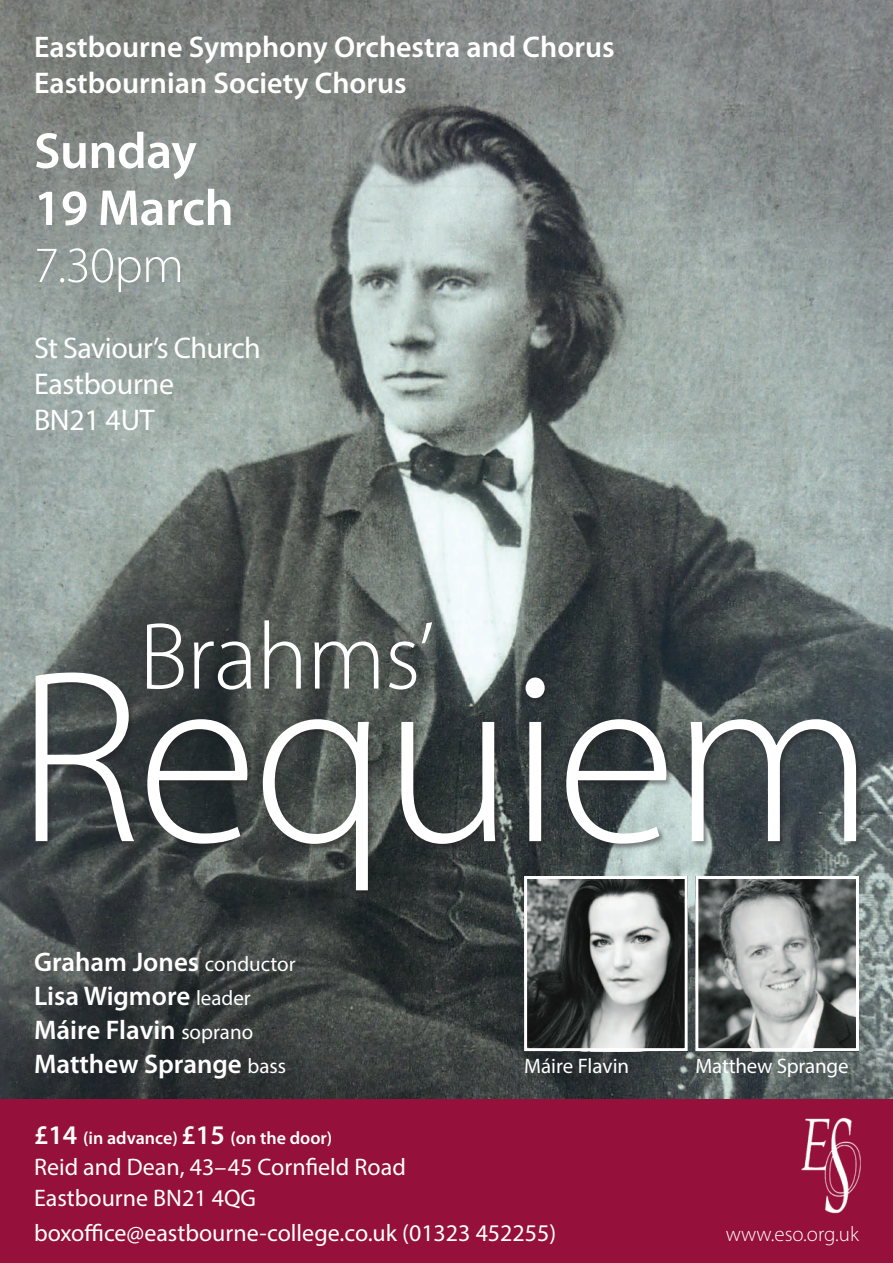
<style>
.page{position:relative;width:893px;height:1263px;background:#fff}
.page>*{position:absolute;margin:0;border:0;box-sizing:border-box;transform-origin:0 0}
.t1{font:300 248.25px "Myriad Pro";letter-spacing:-.02em;color:#fff}
.t2{font:300 96px "Myriad Pro";letter-spacing:-.01em;color:#fff}
.t3{font:600 51px/57px "Myriad Pro";letter-spacing:-.01em;color:#fff}
.t4{font:300 51px "Myriad Pro";color:#fff}
.t5{font:600 30px/36px "Myriad Pro";color:#fff}
.t6{font:30px/36px "Myriad Pro";letter-spacing:-.01em;color:#fff}
.t7{font:600 27px/34.2px "Myriad Pro";color:#fff}
.t8{font:24px/31.2px "Myriad Pro";color:#fff}
.t9{font:21px "Myriad Pro";letter-spacing:-.01em;color:#fff}
.t10{font:300 21px "Myriad Pro";color:#fff}
.t11{font:600 18px "Myriad Pro";color:#fff}
.s1{font-weight:400;font-size:21px}
.s2{font-size:27px}
</style>
<div class="page">
<img style="left:0;top:0;width:893px;height:1099px">
<div style="left:0;top:1099px;width:893px;height:164px;background:#95103b"></div>
<img style="left:801px;top:1117px;width:60px;height:97px">
<div style="left:34px;top:671px;width:829px;height:227px;background:#231f20;opacity:.5"></div>
<img style="left:699px;top:880px;width:156px;height:167px">
<div style="left:695px;top:876px;width:164px;height:175px;border:3px solid #fff"></div>
<img style="left:528px;top:880px;width:156px;height:167px">
<div style="left:524px;top:876px;width:164px;height:175px;border:3px solid #fff"></div>
<p class="t5" style="left:34px;top:29px;width:582px">Eastbourne Symphony Orchestra and Chorus<br>Eastbournian Society Chorus</p>
<h3 class="t3" style="left:34px;top:123px;width:201px">Sunday<br>19 March</h3>
<h3 class="t4" style="left:34px;top:237px;width:151px">7.30pm</h3>
<p class="t6" style="left:34px;top:330px;width:228px">St Saviour’s Church<br>Eastbourne<br>BN21 4UT</p>
<h2 class="t2" style="left:139px;top:604px;width:297px">Brahms’</h2>
<h1 class="t1" style="left:15px;top:622px;width:861px">Requiem</h1>
<p class="t7" style="left:34px;top:945px;width:263px">Graham Jones <span class="s1">conductor<br></span>Lisa Wigmore <span class="s1">leader<br></span>Máire Flavin <span class="s1">soprano<br></span>Matthew Sprange <span class="s1">bass</span></p>
<p class="t9" style="left:524px;top:1053px;width:107px">Máire Flavin</p>
<p class="t9" style="left:695px;top:1053px;width:155px">Matthew Sprange</p>
<p class="t11" style="left:34px;top:1128px;width:300px"><span class="s2">£14</span> (in advance) <span class="s2">£15</span> (on the door)</p>
<p class="t8" style="left:34px;top:1151px;width:373px">Reid and Dean, 43–45 Cornfield Road<br>Eastbourne BN21 4QG</p>
<p class="t8" style="left:34px;top:1216px;width:524px">boxoffice@eastbourne-college.co.uk (01323 452255)</p>
<p class="t10" style="left:726px;top:1222px;width:135px">www.eso.org.uk</p>
</div>
